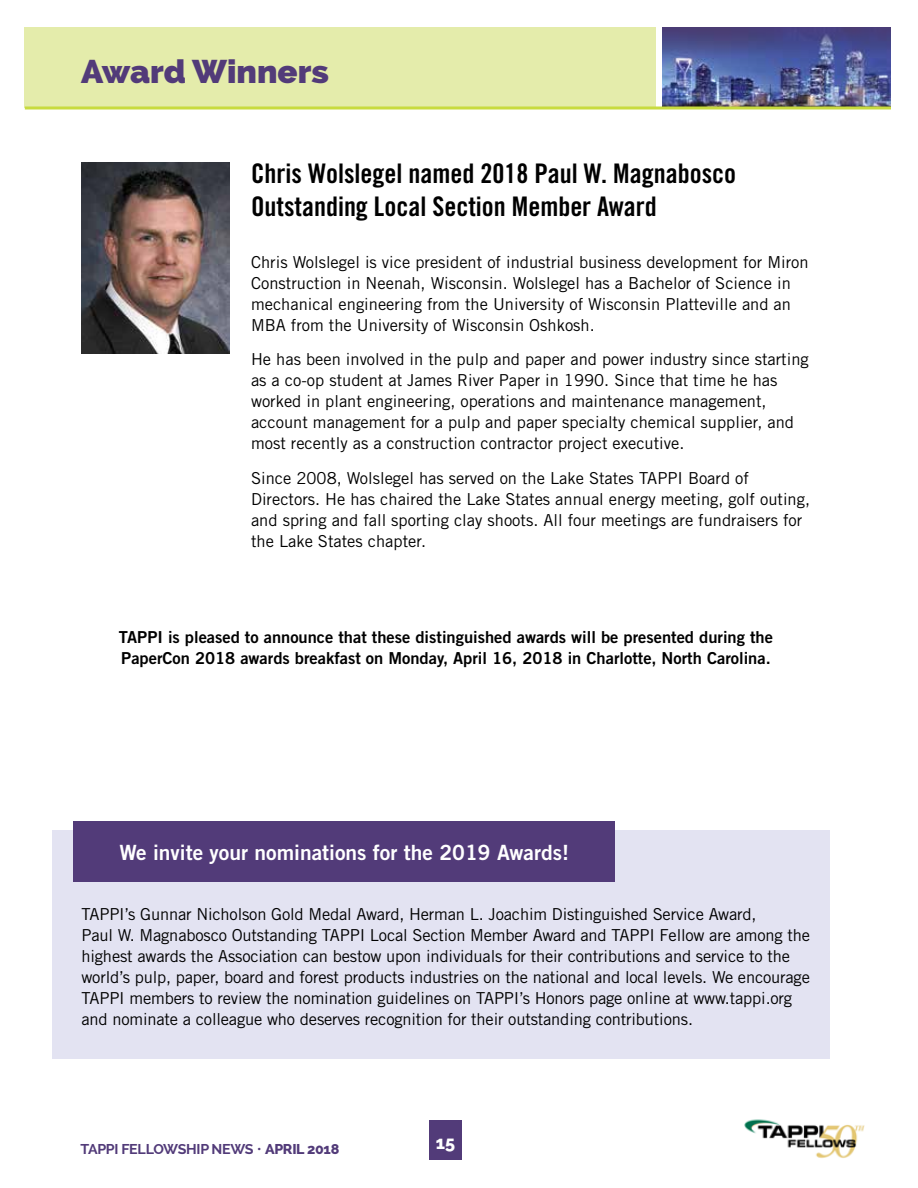
<style>
.page{position:relative;width:918px;height:1188px;background:#fff}
.page>*{position:absolute;margin:0;border:0;box-sizing:border-box;transform-origin:0 0}
.t1{font:800 33px "Raleway";color:#523b79}
.t2{font:27px/33px "Trade Gothic Bold Cond Twenty";color:#000}
.t3{font:21px "Trade Gothic Bold Two";color:#fff}
.t4{font:800 18px "Raleway";color:#fff}
.t5{font:16.5px/21px "Trade Gothic";color:#000}
.t6{font:16.5px/21px "Trade Gothic Bold Two";color:#000}
.t7{font:700 14.25px "Raleway";letter-spacing:-.02em;color:#523b79}
.s1{font-weight:300}
.s2{font-weight:800}
</style>
<div class="page">
<img style="left:663px;top:27px;width:228px;height:79px">
<div style="left:25px;top:27px;width:631px;height:81px;background:#e4ecab"></div>
<svg style="left:25px;top:106px;width:866px;height:4px;background:#ccdb60"></svg>
<img style="left:744px;top:1119px;width:121px;height:39px">
<div style="left:429px;top:1120px;width:33px;height:40px;background:#523b79"></div>
<div style="left:53px;top:830px;width:777px;height:228px;background:#e3e3f2"></div>
<div style="left:73px;top:821px;width:542px;height:61px;background:#523b79"></div>
<img style="left:81px;top:162px;width:148px;height:191px">
<h1 class="t1" style="left:81px;top:52px;width:249px">Award Winners</h1>
<h2 class="t2" style="left:251px;top:156px;width:487px">Chris Wolslegel named 2018 Paul W. Magnabosco<br>Outstanding Local Section Member Award</h2>
<p class="t5" style="left:251px;top:251px;width:559px">Chris Wolslegel is vice president of industrial business development for Miron Construction in Neenah, Wisconsin. Wolslegel has a Bachelor of Science in mechanical engineering from the University of Wisconsin Platteville and an MBA from the University of Wisconsin Oshkosh.</p>
<p class="t5" style="left:251px;top:349px;width:559px">He has been involved in the pulp and paper and power industry since starting as a co-op student at James River Paper in 1990. Since that time he has worked in plant engineering, operations and maintenance management, account management for a pulp and paper specialty chemical supplier, and most recently as a construction contractor project executive.</p>
<p class="t5" style="left:251px;top:467px;width:561px">Since 2008, Wolslegel has served on the Lake States TAPPI Board of Directors. He has chaired the Lake States annual energy meeting, golf outing, and spring and fall sporting clay shoots. All four meetings are fundraisers for the Lake States chapter.</p>
<p class="t6" style="left:119px;top:627px;width:656px">TAPPI is pleased to announce that these distinguished awards will be presented during the<br>PaperCon 2018 awards breakfast on Monday, April 16, 2018 in Charlotte, North Carolina.</p>
<p class="t3" style="left:119px;top:840px;width:451px">We invite your nominations for the 2019 Awards!</p>
<p class="t5" style="left:81px;top:903px;width:730px">TAPPI’s Gunnar Nicholson Gold Medal Award, Herman L. Joachim Distinguished Service Award,<br>Paul W. Magnabosco Outstanding TAPPI Local Section Member Award and TAPPI Fellow are among the highest awards the Association can bestow upon individuals for their contributions and service to the world’s pulp, paper, board and forest products industries on the national and local levels. We encourage TAPPI members to review the nomination guidelines on TAPPI’s Honors page online at www.tappi.org and nominate a colleague who deserves recognition for their outstanding contributions.</p>
<p class="t7" style="left:80px;top:1141px;width:260px">TAPPI FELLOWSHIP NEWS <span class="s1">•</span> <span class="s2">APRIL 2018</span></p>
<p class="t4" style="left:436px;top:1132px;width:21px">15</p>
</div>
